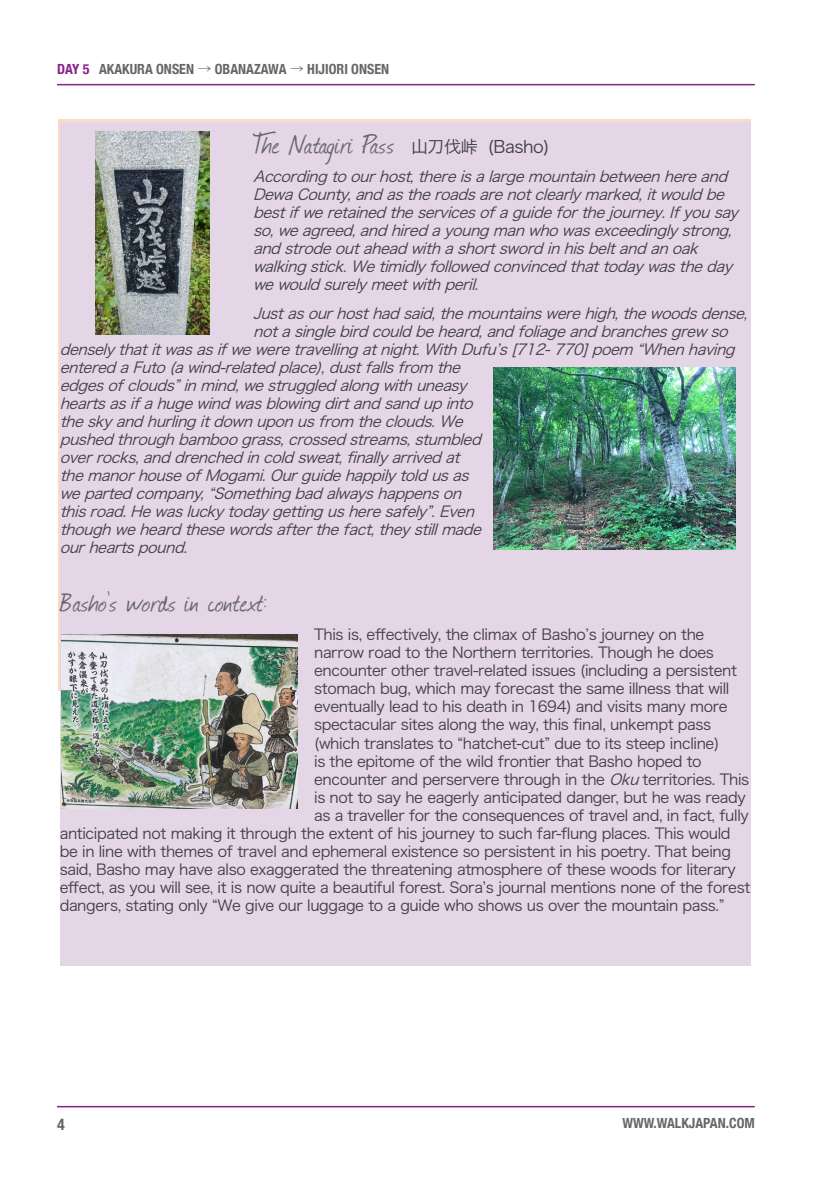
<style>
.page{position:relative;width:840px;height:1191px;background:#fff}
.page>*{position:absolute;margin:0;border:0;box-sizing:border-box;transform-origin:0 0}
.t1{font:32px "Journal";letter-spacing:.025em;color:#666768}
.t2{font:700 condensed 16px "Helvetica Neue";color:#666768}
.t3{font:italic 15px/18px "Hira Kaku Pro W3";color:#3e3e3f}
.t4{font:15px "Hira Kaku Pro W3";letter-spacing:-.025em;color:#3e3e3f}
.t5{font:700 condensed 14px "Helvetica Neue";color:#666768}
.s1{color:#892288}
.s2{font-family:"Hira Kaku Pro N W3";font-weight:400;font-stretch:normal}
.s3{font-family:"Hira Kaku Pro W3";font-size:17px;color:#3e3e3f}
.s4{font-style:italic}
</style>
<div class="page">
<hr style="left:57px;top:84px;width:697px;height:1px;background:#892288">
<hr style="left:57px;top:1106px;width:697px;height:1px;background:#892288">
<div style="left:60px;top:122px;width:689px;height:844px;background:#e4d5e7"></div>
<img style="left:95px;top:132px;width:114px;height:202px">
<img style="left:61px;top:634px;width:236px;height:174px">
<img style="left:493px;top:368px;width:241px;height:181px">
<p class="t5" style="left:57px;top:58px;width:333px"><span class="s1">DAY 5</span> AKAKURA ONSEN <span class="s2">→</span> OBANAZAWA <span class="s2">→</span> HIJIORI ONSEN</p>
<h1 class="t1" style="left:253px;top:122px;width:298px">The Natagiri Pass <span class="s3">山刀伐峠 (Basho)</span></h1>
<p class="t3" style="left:253px;top:166px;width:492px">Accordingtoourhost,thereisalargemountainbetweenhereand DewaCounty,andastheroadsarenotclearlymarked,itwouldbe bestifweretainedtheservicesofaguideforthejourney.Ifyousay so,weagreed,andhiredayoungmanwhowasexceedinglystrong, andstrodeoutaheadwithashortswordinhisbeltandanoak walkingstick.Wetimidlyfollowedconvincedthattodaywastheday wewouldsurelymeetwithperil.</p>
<p class="t3" style="left:253px;top:304px;width:502px">Justasourhosthadsaid,themountainswerehigh,thewoodsdense,</p>
<p class="t3" style="left:253px;top:322px;width:482px">notasinglebirdcouldbeheard,andfoliageandbranchesgrewso</p>
<p class="t3" style="left:60px;top:340px;width:682px">denselythatitwasasifweweretravellingatnight.WithDufu’s[712-770]poem “Whenhaving</p>
<p class="t3" style="left:60px;top:358px;width:408px">enteredaFuto(awind-relatedplace),dustfallsfrom the</p>
<p class="t3" style="left:60px;top:376px;width:414px">edgesofclouds”inmind,westruggledalongwithuneasy</p>
<p class="t3" style="left:60px;top:394px;width:421px">heartsasifahugewindwasblowingdirtandsandupinto</p>
<p class="t3" style="left:60px;top:412px;width:411px">theskyandhurlingitdownuponusfrom theclouds.We</p>
<p class="t3" style="left:60px;top:430px;width:429px">pushedthroughbamboograss,crossedstreams,stumbled</p>
<p class="t3" style="left:60px;top:448px;width:407px">overrocks,anddrenchedincoldsweat,finallyarrivedat</p>
<p class="t3" style="left:60px;top:466px;width:416px">themanorhouseofMogami.Ourguidehappilytoldusas</p>
<p class="t3" style="left:60px;top:484px;width:409px">wepartedcompany,“Somethingbadalwayshappenson</p>
<p class="t3" style="left:60px;top:502px;width:422px">thisroad.Hewasluckytodaygettingusheresafely”.Even</p>
<p class="t3" style="left:60px;top:520px;width:429px">thoughweheardthesewordsafterthefact,theystillmade</p>
<p class="t3" style="left:60px;top:538px;width:135px">ourheartspound.</p>
<h1 class="t1" style="left:60px;top:580px;width:210px">Basho’s words in context:</h1>
<p class="t4" style="left:314px;top:621px;width:391px">This is, effectively, the climax of Basho’s journey on the</p>
<p class="t4" style="left:314px;top:639px;width:401px">narrow road to the Northern territories. Though he does</p>
<p class="t4" style="left:314px;top:657px;width:424px">encounter other travel-related issues (including a persistent</p>
<p class="t4" style="left:314px;top:675px;width:416px">stomach bug, which may forecast the same illness that will</p>
<p class="t4" style="left:314px;top:693px;width:415px">eventually lead to his death in 1694) and visits many more</p>
<p class="t4" style="left:314px;top:711px;width:398px">spectacular sites along the way, this final, unkempt pass</p>
<p class="t4" style="left:314px;top:729px;width:406px">(which translates to “hatchet-cut” due to its steep incline)</p>
<p class="t4" style="left:314px;top:747px;width:389px">is the epitome of the wild frontier that Basho hoped to</p>
<p class="t4" style="left:314px;top:765px;width:436px">encounter and perservere through in the <span class="s4">Oku</span>territories. This</p>
<p class="t4" style="left:314px;top:783px;width:433px">is not to say he eagerly anticipated danger, but he was ready</p>
<p class="t4" style="left:314px;top:801px;width:436px">as a traveller for the consequences of travel and, in fact, fully</p>
<p class="t4" style="left:60px;top:819px;width:672px">anticipated not making it through the extent of his journey to such far-flung places. This would</p>
<p class="t4" style="left:60px;top:837px;width:672px">be in line with themes of travel and ephemeral existence so persistent in his poetry. That being</p>
<p class="t4" style="left:60px;top:855px;width:677px">said, Basho may have also exaggerated the threatening atmosphere of these woods for literary</p>
<p class="t4" style="left:60px;top:873px;width:691px">effect, as you will see, it is now quite a beautiful forest. Sora’s journal mentions none of the forest</p>
<p class="t4" style="left:60px;top:891px;width:666px">dangers, stating only “We give our luggage to a guide who shows us over the mountain pass.”</p>
<p class="t2" style="left:57px;top:1111px;width:9px">4</p>
<p class="t5" style="left:622px;top:1111px;width:134px">WWW.WALKJAPAN.COM</p>
</div>
